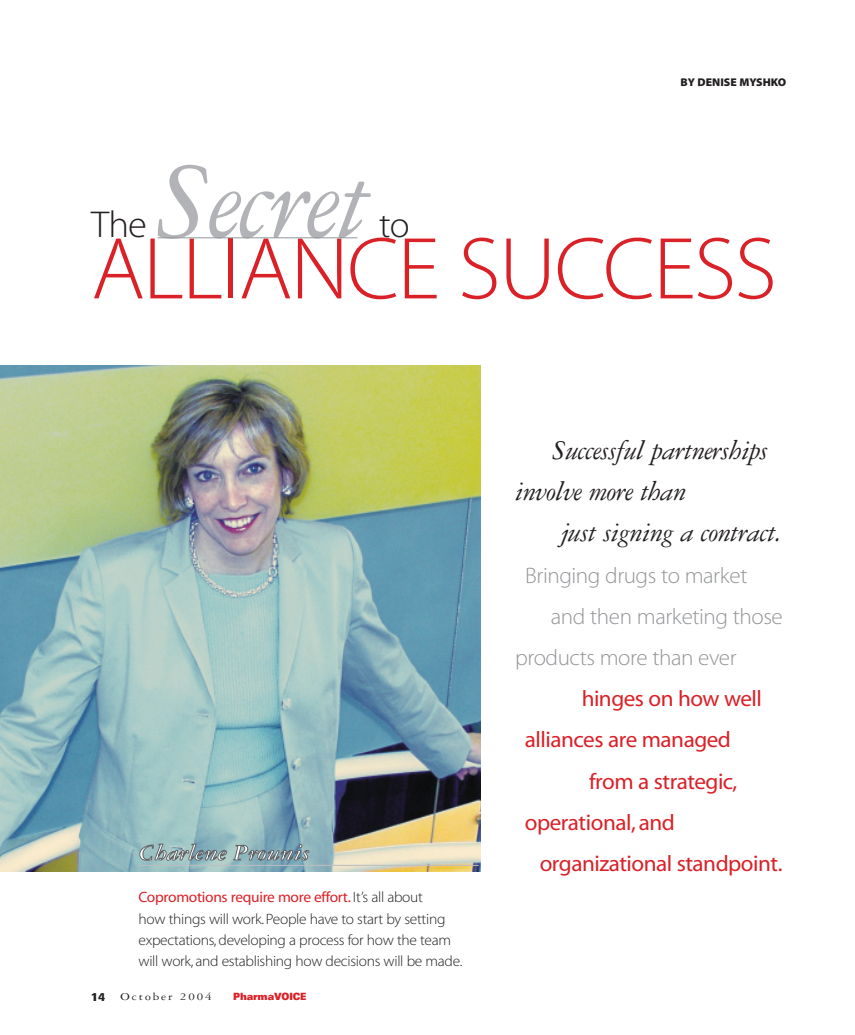
<style>
.page{position:relative;width:855px;height:1035px;background:#fff}
.page>*{position:absolute;margin:0;border:0;box-sizing:border-box;transform-origin:0 0}
.t1{font:italic 115px "Garamond Three";letter-spacing:-.02em;color:#b2b3b7}
.t2{font:88.75px "Myriad MM 215 600";letter-spacing:-.02em;color:#da2128}
.t3{font:37.5px "Myriad MM 215 600";color:#231f20}
.t4{font:36.25px "Myriad MM 215 600";color:#231f20}
.t5{font:italic 28.75px/41.2px "Garamond Three";letter-spacing:-.02em;color:#231f20}
.t6{font:italic 700 23.75px "Garamond Three";letter-spacing:-.005em;color:#fff}
.t7{font:22.5px/41.2px "Myriad MM 400 600";letter-spacing:-.02em;color:#da2128}
.t8{font:22.5px "Myriad MM 215 600";letter-spacing:-.02em;color:#939598}
.t9{font:15px/21.2px "Myriad MM 215 600";letter-spacing:-.02em;color:#231f20}
.t10{font:15px "Myriad MM 400 600";letter-spacing:-.02em;color:#da2128}
.t11{font:11.25px "Myriad MM 830 600";color:#231f20}
.t12{font:11.25px "Garamond Three";letter-spacing:.15em;color:#231f20;scale:1.15 1}
.t13{font:700 condensed 11.25px "Univers";color:#231f20;scale:1.4 1}
.t14{font:900 expanded 10px "Univers";letter-spacing:-.015em;color:#da2128;scale:.75 1}
.s1{font-family:"Myriad MM 215 600";color:#231f20}
</style>
<div class="page">
<img style="left:0;top:365px;width:481px;height:506px">
<hr style="left:157px;top:238px;width:200px;height:1px;background:#939598">
<hr style="left:139px;top:865px;width:340px;height:1px;background:#bcbdc0">
<p class="t11" style="left:681px;top:78px;width:107px">BY DENISE MYSHKO</p>
<h1 class="t1" style="left:158px;top:161px;width:213px">Secret</h1>
<h3 class="t3" style="left:91px;top:210px;width:57px">The</h3>
<h3 class="t4" style="left:379px;top:211px;width:32px">to</h3>
<h2 class="t2" style="left:91px;top:235px;width:687px">ALLIANCE SUCCESS</h2>
<h3 class="t6" style="left:139px;top:844px;width:173px">Charlene Prounis</h3>
<p class="t10" style="left:139px;top:892px;width:286px">Copromotions require more effort. <span class="s1">It’s all about</span></p>
<p class="t9" style="left:139px;top:909px;width:325px">how things will work. People have to start by setting expectations, developing a process for how the team will work, and establishing how decisions will be made.</p>
<p class="t13" style="left:91px;top:992px;width:11px">14</p>
<p class="t12" style="left:121px;top:993px;width:81px">October 2004</p>
<p class="t14" style="left:233px;top:993px;width:99px">PharmaVOICE</p>
<h3 class="t5" style="left:515px;top:432px;width:255px;text-indent:38px">Successful partnerships involve more than</h3>
<h3 class="t5" style="left:560px;top:514px;width:224px">just signing a contract.</h3>
<h3 class="t8" style="left:525px;top:566px;width:224px">Bringing drugs to market</h3>
<h3 class="t8" style="left:551px;top:608px;width:233px">and then marketing those</h3>
<h3 class="t8" style="left:515px;top:649px;width:223px">products more than ever</h3>
<h3 class="t7" style="left:525px;top:680px;width:239px;text-indent:57px">hinges on how well alliances are managed</h3>
<h3 class="t7" style="left:525px;top:762px;width:214px;text-indent:64px">from a strategic, operational, and</h3>
<h3 class="t7" style="left:540px;top:845px;width:244px">organizational standpoint.</h3>
</div>
